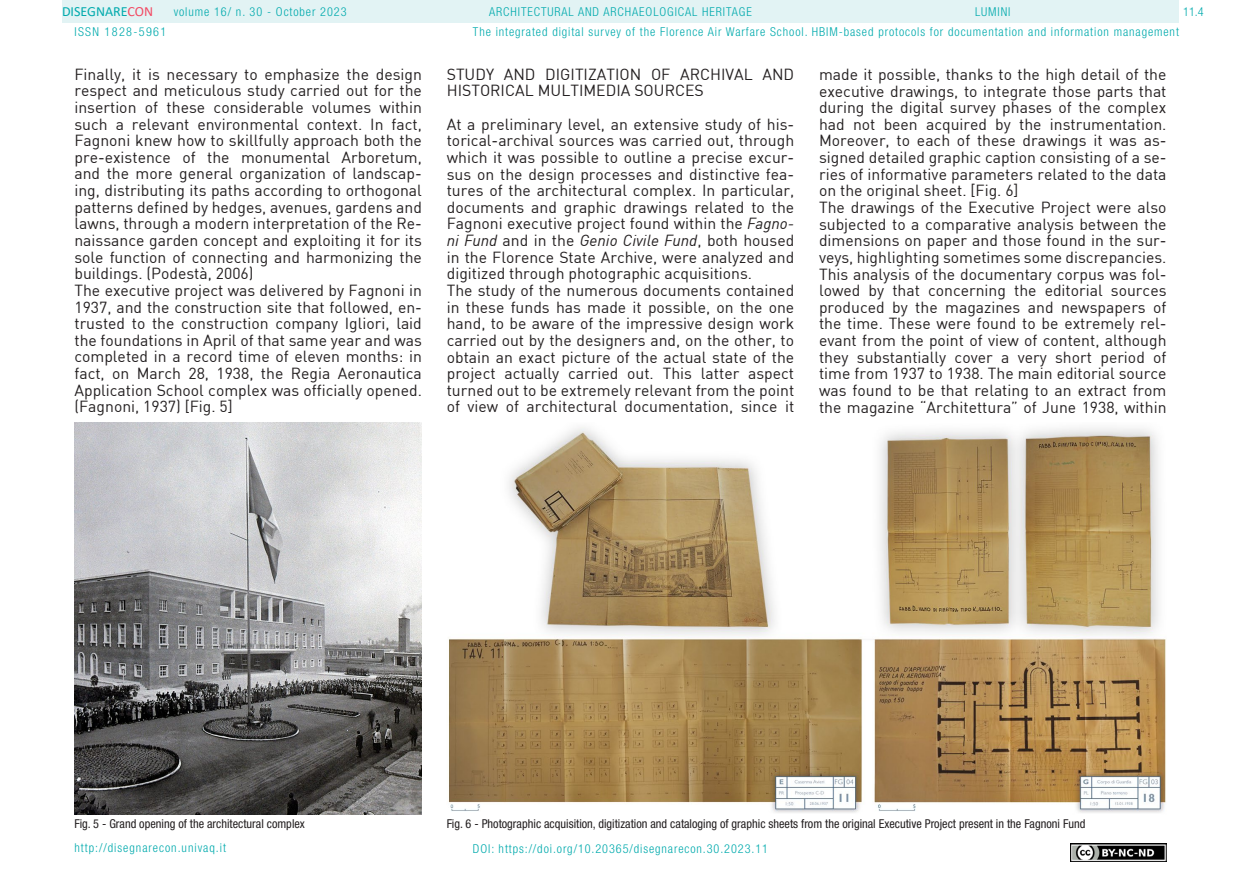
<style>
.page{position:relative;width:1241px;height:893px;background:#fff}
.page>*{position:absolute;margin:0;border:0;box-sizing:border-box;transform-origin:0 0}
.t1{font:15.75px/16.6px "DIN";color:#231f20}
.t2{font:14px "Calibri";color:#00aaad}
.t3{font:300 condensed 12.25px "Helvetica Neue LT Std";letter-spacing:.075em;color:#00aaad}
.t4{font:condensed 12.25px "Helvetica Neue LT Std";color:#231f20}
.t5{font:300 condensed 12.25px "Helvetica Neue LT Std";letter-spacing:.11em;color:#00aaad}
.s1{color:#f24862}
.s2{font-style:italic}
</style>
<div class="page">
<div style="left:62px;top:0;width:1116px;height:23px;background:#e2f3f4"></div>
<img style="left:1070px;top:843px;width:96px;height:18px">
<img style="left:74px;top:422px;width:348px;height:392px">
<img style="left:448px;top:427px;width:718px;height:386px">
<p class="t2" style="left:62px;top:2px;width:93px">DISEGNARE<span class="s1">CON</span></p>
<p class="t3" style="left:974px;top:5px;width:37px">LUMINI</p>
<p class="t3" style="left:174px;top:5px;width:174px">volume 16/ n. 30 - October 2023</p>
<p class="t3" style="left:489px;top:5px;width:264px">ARCHITECTURAL AND ARCHAEOLOGICAL HERITAGE</p>
<p class="t3" style="left:1182px;top:5px;width:22px">11.4</p>
<p class="t5" style="left:74px;top:24px;width:93px">ISSN 1828-5961</p>
<p class="t3" style="left:473px;top:25px;width:707px">The integrated digital survey of the Florence Air Warfare School. HBIM-based protocols for documentation and information management</p>
<p class="t1" style="left:74px;top:65px;width:349px">Finally, it is necessary to emphasize the design respect and meticulous study carried out for the insertion of these considerable volumes within such a relevant environmental context. In fact, Fagnoni knew how to skillfully approach both the pre-existence of the monumental Arboretum, and the more general organization of landscap&shy;ing, distributing its paths according to orthogonal patterns defined by hedges, avenues, gardens and lawns, through a modern interpretation of the Re&shy;naissance garden concept and exploiting it for its sole function of connecting and harmonizing the buildings. (Podestà, 2006)<br>The executive project was delivered by Fagnoni in 1937, and the construction site that followed, en&shy;trusted to the construction company Igliori, laid the foundations in April of that same year and was completed in a record time of eleven months: in fact, on March 28, 1938, the Regia Aeronautica Application School complex was officially opened. (Fagnoni, 1937) [Fig. 5]</p>
<p class="t1" style="left:446px;top:65px;width:349px">STUDY AND DIGITIZATION OF ARCHIVAL AND<br>HISTORICAL MULTIMEDIA SOURCES</p>
<p class="t1" style="left:446px;top:115px;width:349px">At a preliminary level, an extensive study of his&shy;torical-archival sources was carried out, through which it was possible to outline a precise excur&shy;sus on the design processes and distinctive fea&shy;tures of the architectural complex. In particular, documents and graphic drawings related to the Fagnoni executive project found within the <span class="s2">Fagno&shy;ni Fund</span> and in the <span class="s2">Genio Civile Fund</span>, both housed in the Florence State Archive, were analyzed and digitized through photographic acquisitions.<br>The study of the numerous documents contained in these funds has made it possible, on the one hand, to be aware of the impressive design work carried out by the designers and, on the other, to obtain an exact picture of the actual state of the project actually carried out. This latter aspect turned out to be extremely relevant from the point of view of architectural documentation, since it</p>
<p class="t1" style="left:819px;top:66px;width:349px">made it possible, thanks to the high detail of the executive drawings, to integrate those parts that during the digital survey phases of the complex had not been acquired by the instrumentation.<br>Moreover, to each of these drawings it was as&shy;signed detailed graphic caption consisting of a se&shy;ries of informative parameters related to the data on the original sheet. [Fig. 6]<br>The drawings of the Executive Project were also subjected to a comparative analysis between the dimensions on paper and those found in the sur&shy;veys, highlighting sometimes some discrepancies.<br>This analysis of the documentary corpus was fol&shy;lowed by that concerning the editorial sources produced by the magazines and newspapers of the time. These were found to be extremely rel&shy;evant from the point of view of content, although they substantially cover a very short period of time from 1937 to 1938. The main editorial source was found to be that relating to an extract from the magazine “Architettura” of June 1938, within</p>
<p class="t4" style="left:74px;top:816px;width:232px">Fig. 5 - Grand opening of the architectural complex</p>
<p class="t4" style="left:446px;top:816px;width:640px">Fig. 6 - Photographic acquisition, digitization and cataloging of graphic sheets from the original Executive Project present in the Fagnoni Fund</p>
<p class="t3" style="left:74px;top:841px;width:153px">http://disegnarecon.univaq.it</p>
<p class="t3" style="left:473px;top:842px;width:296px">DOI: https://doi.org/10.20365/disegnarecon.30.2023.11</p>
</div>
